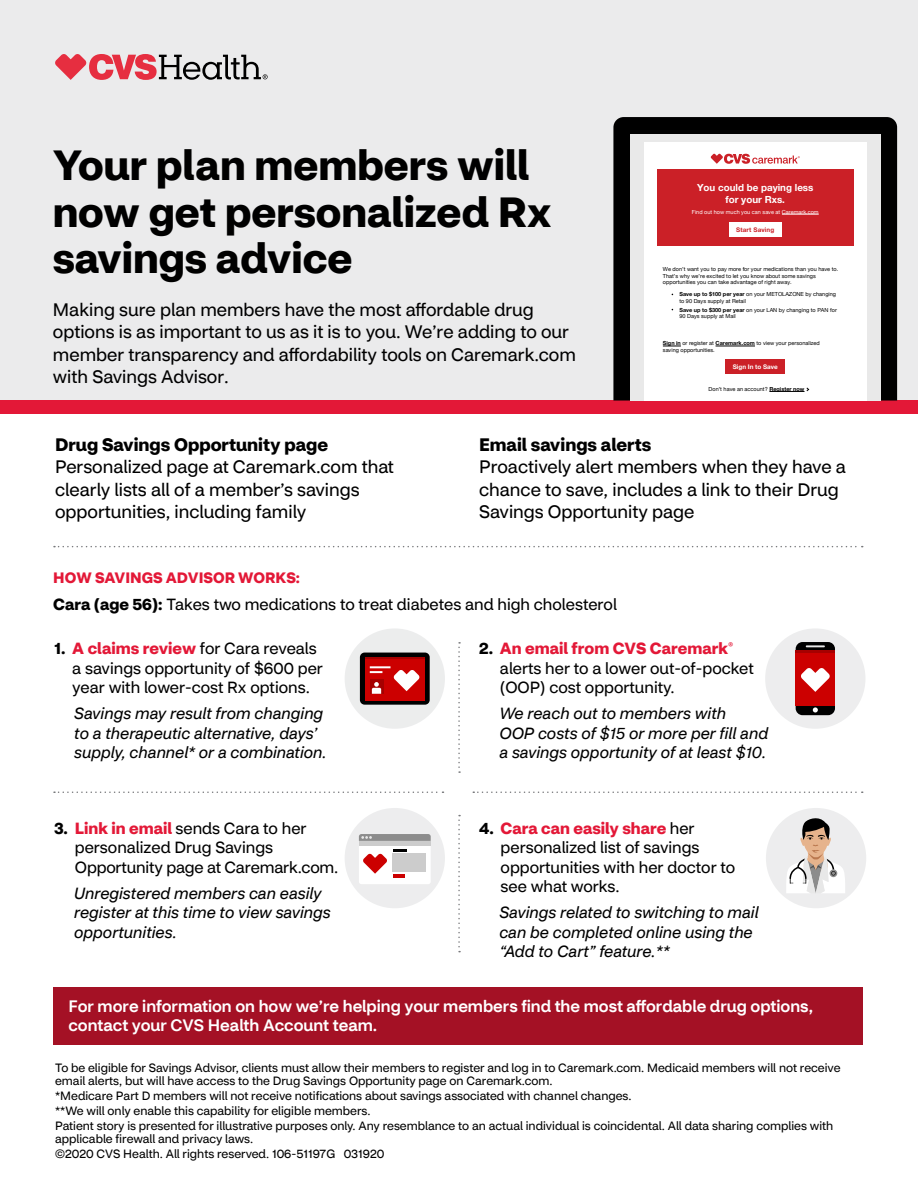
<style>
.page{position:relative;width:918px;height:1188px;background:#fff}
.page>*{position:absolute;margin:0;border:0;box-sizing:border-box;transform-origin:0 0}
.t1{font:700 42px/46.5px "CVS Health Sans";color:#000}
.Intro{font:18px/22.5px "CVS Health Sans";color:#000}
.CTA{font:500 16.5px/19.5px "CVS Health Sans";color:#fff}
.t2{font:16.2px/19.5px "CVS Health Sans";color:#000}
.t3{font:italic 16.2px/19.5px "CVS Health Sans";color:#000}
.t4{font:700 15px "CVS Health Sans";color:#e31837}
.Disclaimer{font:12px/13.5px "CVS Health Sans";color:#000}
.t5{font:700 9.75px/12.8px "Helvetica Neue";color:#fff;text-align:center}
.t6{font:700 6.3px "Helvetica Neue";color:#fff}
.t7{font:700 6.3px "Helvetica Neue";letter-spacing:.02em;color:#cb2027}
.t8{font:5.55px/6.3px "Helvetica Neue";color:#000}
.t9{font:5.55px "Helvetica Neue";color:#fff}
.s1{font-weight:700}
.s2{font-weight:700;color:#e31837}
</style>
<div class="page">
<div style="left:0;top:0;width:918px;height:400px;background:#ebebec"></div>
<div style="left:0;top:400px;width:918px;height:14px;background:#e31837"></div>
<svg style="left:458px;top:642px;width:2px;height:131px"></svg>
<svg style="left:458px;top:815px;width:2px;height:137px"></svg>
<svg style="left:473px;top:792px;width:390px;height:1px"></svg>
<svg style="left:54px;top:792px;width:389px;height:1px"></svg>
<svg style="left:54px;top:546px;width:809px;height:1px"></svg>
<div style="left:765px;top:628px;width:101px;height:101px;background:#ededee;border-radius:50%"></div>
<div style="left:345px;top:808px;width:100px;height:100px;background:#ededee;border-radius:50%"></div>
<div style="left:766px;top:808px;width:100px;height:100px;background:#ededee;border-radius:50%"></div>
<div style="left:53px;top:987px;width:809px;height:58px;background:#a41125"></div>
<svg style="left:55px;top:54px;width:213px;height:26px"></svg>
<div style="left:345px;top:628px;width:100px;height:101px;background:#eceded;border-radius:50%"></div>
<svg style="left:360px;top:653px;width:70px;height:52px;background:#9a2525"></svg>
<hr style="left:365px;top:657px;width:60px;height:2px;background:#a60000">
<svg style="left:359px;top:834px;width:72px;height:50px;background:#d9c9c9"></svg>
<hr style="left:393px;top:874px;width:11px;height:4px;background:#c00">
<svg style="left:796px;top:642px;width:39px;height:73px;background:#aa2c2c"></svg>
<svg style="left:786px;top:818px;width:59px;height:75px"></svg>
<div style="left:613px;top:117px;width:284px;height:284px;background:#000"></div>
<div style="left:630px;top:134px;width:251px;height:267px;background:#e9e9e9"></div>
<div style="left:644px;top:142px;width:222px;height:259px;background:#fff"></div>
<div style="left:657px;top:170px;width:197px;height:76px;background:#cb2027"></div>
<svg style="left:711px;top:154px;width:89px;height:10px"></svg>
<hr style="left:782px;top:214px;width:37px;height:1px;background:#fff">
<div style="left:729px;top:222px;width:52px;height:14px;background:#fff"></div>
<div style="left:726px;top:359px;width:59px;height:15px;background:#cb2027"></div>
<svg style="left:663px;top:346px;width:18px;height:1px"></svg>
<hr style="left:716px;top:346px;width:39px;height:1px;background:#000">
<hr style="left:769px;top:391px;width:36px;height:1px;background:#000">
<h1 class="t1" style="left:53px;top:142px;width:501px">Your plan members will now get personalized Rx savings advice</h1>
<p class="t5" style="left:697px;top:181px;width:118px">You could be paying less for your Rxs.</p>
<p class="t9" style="left:692px;top:208px;width:128px">Find out how much you can save at Caremark.com</p>
<p class="t7" style="left:736px;top:224px;width:40px">Start Saving</p>
<p class="t8" style="left:663px;top:266px;width:177px">We don’t want you to pay more for your medications than you have to.<br>That’s why we’re excited to let you know about some savings opportunities you can take advantage of right away.</p>
<p class="t8" style="left:679px;top:292px;width:158px"><span class="s1">Save up to $100 per year</span> on your METOLAZONE by changing to 90 Days supply at Retail</p>
<p class="t8" style="left:679px;top:307px;width:159px"><span class="s1">Save up to $300 per year</span> on your LAN by changing to PAN for</p>
<p class="Intro" style="left:53px;top:298px;width:483px">Making sure plan members have the most affordable drug</p>
<p class="t8" style="left:679px;top:313px;width:58px">90 Days supply at Mail</p>
<p class="Intro" style="left:53px;top:321px;width:524px">options is as important to us as it is to you. We’re adding to our member transparency and affordability tools on Caremark.com</p>
<p class="Intro" style="left:53px;top:366px;width:177px">with Savings Advisor.</p>
<p class="t8" style="left:663px;top:341px;width:159px"><span class="s1">Sign in</span> or register at <span class="s1">Caremark.com</span> to view your personalized saving opportunities.</p>
<p class="t8" style="left:709px;top:386px;width:97px">Don’t have an account? <span class="s1">Register now</span></p>
<p class="t6" style="left:733px;top:362px;width:47px">Sign In to Save</p>
<p class="Intro" style="left:55px;top:433px;width:340px"><span class="s1">Drug Savings Opportunity page<br></span>Personalized page at Caremark.com that</p>
<p class="Intro" style="left:55px;top:478px;width:306px">clearly lists all of a member’s savings opportunities, including family</p>
<p class="Intro" style="left:479px;top:433px;width:368px"><span class="s1">Email savings alerts<br></span>Proactively alert members when they have a chance to save, includes a link to their Drug Savings Opportunity page</p>
<h3 class="t4" style="left:53px;top:568px;width:248px">HOW SAVINGS ADVISOR WORKS:</h3>
<h3 class="t2" style="left:53px;top:595px;width:565px"><span class="s1">Cara (age 56):</span> Takes two medications to treat diabetes and high cholesterol</h3>
<p class="t2" style="left:72px;top:639px;width:252px;text-indent:-18px"><span class="s1">1.</span> <span class="s2">A claims review</span> for Cara reveals a savings opportunity of $600 per year with lower-cost Rx options.</p>
<p class="t3" style="left:74px;top:704px;width:254px">Savings may result from changing to a therapeutic alternative, days’ supply, channel* or a combination.</p>
<p class="t2" style="left:500px;top:639px;width:255px;text-indent:-21px"><span class="s1">2.</span> <span class="s2">An email from CVS Caremark</span><sup>® </sup>alerts her to a lower out-of-pocket (OOP) cost opportunity.</p>
<p class="t3" style="left:499px;top:704px;width:270px">We reach out to members with<br>OOP costs of $15 or more per fill and a savings opportunity of at least $10.</p>
<p class="t2" style="left:75px;top:818px;width:265px;text-indent:-21px"><span class="s1">3.</span> <span class="s2">Link in email</span> sends Cara to her personalized Drug Savings<br>Opportunity page at Caremark.com.</p>
<p class="t3" style="left:74px;top:883px;width:258px">Unregistered members can easily register at this time to view savings opportunities.</p>
<p class="t2" style="left:501px;top:818px;width:236px;text-indent:-21px"><span class="s1">4.</span> <span class="s2">Cara can easily share</span> her personalized list of savings opportunities with her doctor to see what works.</p>
<p class="t3" style="left:499px;top:903px;width:261px">Savings related to switching to mail can be completed online using the “Add to Cart” feature.**</p>
<p class="CTA" style="left:68px;top:996px;width:746px">For more information on how we’re helping your members find the most affordable drug options, contact your CVS Health Account team.</p>
<p class="Disclaimer" style="left:55px;top:1061px;width:787px">To be eligible for Savings Advisor, clients must allow their members to register and log in to Caremark.com. Medicaid members will not receive</p>
<p class="Disclaimer" style="left:55px;top:1074px;width:499px">email alerts, but will have access to the Drug Savings Opportunity page on Caremark.com.</p>
<p class="Disclaimer" style="left:55px;top:1089px;width:578px">*Medicare Part D members will not receive notifications about savings associated with channel changes.</p>
<p class="Disclaimer" style="left:55px;top:1104px;width:317px">**We will only enable this capability for eligible members.</p>
<p class="Disclaimer" style="left:55px;top:1119px;width:780px">Patient story is presented for illustrative purposes only. Any resemblance to an actual individual is coincidental. All data sharing complies with applicable firewall and privacy laws.</p>
<p class="Disclaimer" style="left:55px;top:1147px;width:331px">©2020 CVS Health. All rights reserved. 106-51197G 031920</p>
</div>
